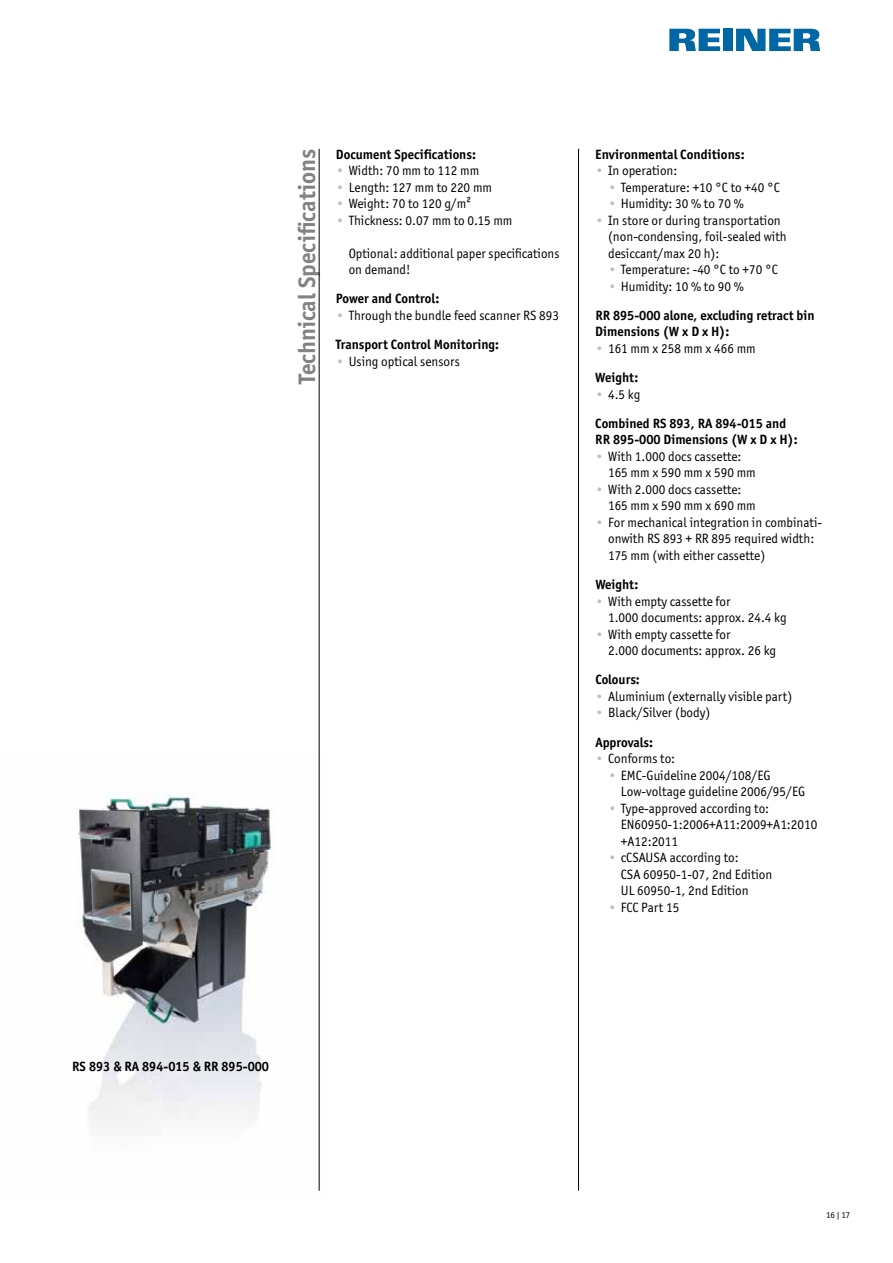
<style>
.page{position:relative;width:893px;height:1263px;background:#fff}
.page>*{position:absolute;margin:0;border:0;box-sizing:border-box;transform-origin:0 0}
.t1{font:700 24px "Officina Sans ITC Pro";color:#808285}
.t2{font:13.5px/16.5px "Officina Sans ITC Pro";color:#000}
.t3{font:700 13.5px/29.2px "Officina Sans ITC Pro";color:#000}
.t4{font:9px "Officina Sans ITC Pro";color:#000}
.s1{color:#bcbec0}
.s2{font-weight:700}
.s3{font-weight:400;color:#bcbec0}
.s4{font-weight:400}
</style>
<div class="page">
<svg style="left:669px;top:29px;width:51px;height:22px"></svg>
<div style="left:723px;top:29px;width:9px;height:22px;background:#0067a6"></div>
<svg style="left:736px;top:29px;width:84px;height:22px"></svg>
<img style="left:77px;top:756px;width:242px;height:435px">
<hr style="left:578px;top:149px;width:1px;height:1042px;background:#000">
<hr style="left:319px;top:149px;width:1px;height:1042px;background:#000">
<h1 class="t1" style="left:292px;top:384px;width:237px;rotate:-90deg">Technical Specifications</h1>
<p class="t3" style="left:336px;top:139px;width:141px">Document Specifications:</p>
<p class="t2" style="left:337px;top:162px;width:144px"><span class="s1">•</span> Width: 70 mm to 112 mm</p>
<p class="t2" style="left:337px;top:179px;width:157px"><span class="s1">•</span> Length: 127 mm to 220 mm</p>
<p class="t2" style="left:337px;top:195px;width:136px"><span class="s1">•</span> Weight: 70 to 120 g/m²</p>
<p class="t2" style="left:337px;top:212px;width:177px"><span class="s1">•</span> Thickness: 0.07 mm to 0.15 mm</p>
<p class="t2" style="left:349px;top:245px;width:212px">Optional: additional paper specifications on demand!</p>
<p class="t3" style="left:336px;top:284px;width:105px">Power and Control:</p>
<p class="t2" style="left:336px;top:301px;width:225px;line-height:29.2px"><span class="s1">•</span> Through the bundle feed scanner RS 893<br><span class="s2">Transport Control Monitoring:</span></p>
<p class="t2" style="left:337px;top:353px;width:124px"><span class="s1">•</span> Using optical sensors</p>
<p class="t3" style="left:595px;top:139px;width:151px">Environmental Conditions:</p>
<p class="t2" style="left:596px;top:162px;width:83px"><span class="s1">•</span> In operation:</p>
<p class="t2" style="left:609px;top:179px;width:172px"><span class="s1">•</span> Temperature: +10 °C to +40 °C</p>
<p class="t2" style="left:609px;top:195px;width:136px"><span class="s1">•</span> Humidity: 30 % to 70 %</p>
<p class="t2" style="left:608px;top:212px;width:180px;text-indent:-12px"><span class="s1">•</span> In store or during transportation (non-condensing, foil-sealed with desiccant/max 20 h):</p>
<p class="t2" style="left:609px;top:261px;width:170px"><span class="s1">•</span> Temperature: -40 °C to +70 °C</p>
<p class="t3" style="left:595px;top:271px;width:221px;text-indent:14px"><span class="s3">•</span> <span class="s4">Humidity: 10 % to 90 %<br></span>RR 895-000 alone, excluding retract bin</p>
<p class="t3" style="left:595px;top:317px;width:136px">Dimensions (W x D x H):</p>
<p class="t2" style="left:595px;top:334px;width:162px;line-height:29.2px"><span class="s1">•</span> 161 mm x 258 mm x 466 mm<br><span class="s2">Weight:</span></p>
<p class="t3" style="left:595px;top:379px;width:192px"><span class="s3">•</span> <span class="s4">4.5 kg<br></span>Combined RS 893, RA 894-015 and</p>
<p class="t3" style="left:595px;top:425px;width:204px">RR 895-000 Dimensions (W x D x H):</p>
<p class="t2" style="left:608px;top:448px;width:149px;text-indent:-12px"><span class="s1">•</span> With 1.000 docs cassette:<br>165 mm x 590 mm x 590 mm</p>
<p class="t2" style="left:608px;top:481px;width:149px;text-indent:-12px"><span class="s1">•</span> With 2.000 docs cassette:<br>165 mm x 590 mm x 690 mm</p>
<p class="t2" style="left:608px;top:514px;width:215px;text-indent:-12px"><span class="s1">•</span> For mechanical integration in combinati&shy;onwith RS 893 + RR 895 required width:<br>175 mm (with either cassette)</p>
<p class="t3" style="left:595px;top:570px;width:45px">Weight:</p>
<p class="t2" style="left:608px;top:593px;width:180px;text-indent:-12px"><span class="s1">•</span> With empty cassette for<br>1.000 documents: approx. 24.4 kg</p>
<p class="t2" style="left:608px;top:626px;width:170px;text-indent:-12px"><span class="s1">•</span> With empty cassette for<br>2.000 documents: approx. 26 kg</p>
<p class="t3" style="left:595px;top:665px;width:46px">Colours:</p>
<p class="t2" style="left:596px;top:688px;width:198px"><span class="s1">•</span> Aluminium (externally visible part)</p>
<p class="t2" style="left:595px;top:698px;width:117px;line-height:29.2px"><span class="s1">•</span> Black/Silver (body)<br><span class="s2">Approvals:</span></p>
<p class="t2" style="left:596px;top:750px;width:80px"><span class="s1">•</span> Conforms to:</p>
<p class="t2" style="left:621px;top:767px;width:186px;text-indent:-12px"><span class="s1">•</span> EMC-Guideline 2004/108/EG<br>Low-voltage guideline 2006/95/EG</p>
<p class="t2" style="left:621px;top:800px;width:198px;text-indent:-12px"><span class="s1">•</span> Type-approved according to:<br>EN60950-1:2006+A11:2009+A1:2010 +A12:2011</p>
<p class="t2" style="left:621px;top:849px;width:153px;text-indent:-12px"><span class="s1">•</span> cCSAUSA according to:<br>CSA 60950-1-07, 2nd Edition<br>UL 60950-1, 2nd Edition</p>
<p class="t2" style="left:609px;top:899px;width:72px"><span class="s1">•</span> FCC Part 15</p>
<p class="t3" style="left:72px;top:1051px;width:198px">RS 893 &amp; RA 894-015 &amp; RR 895-000</p>
<p class="t4" style="left:826px;top:1210px;width:26px">16 | 17</p>
</div>
